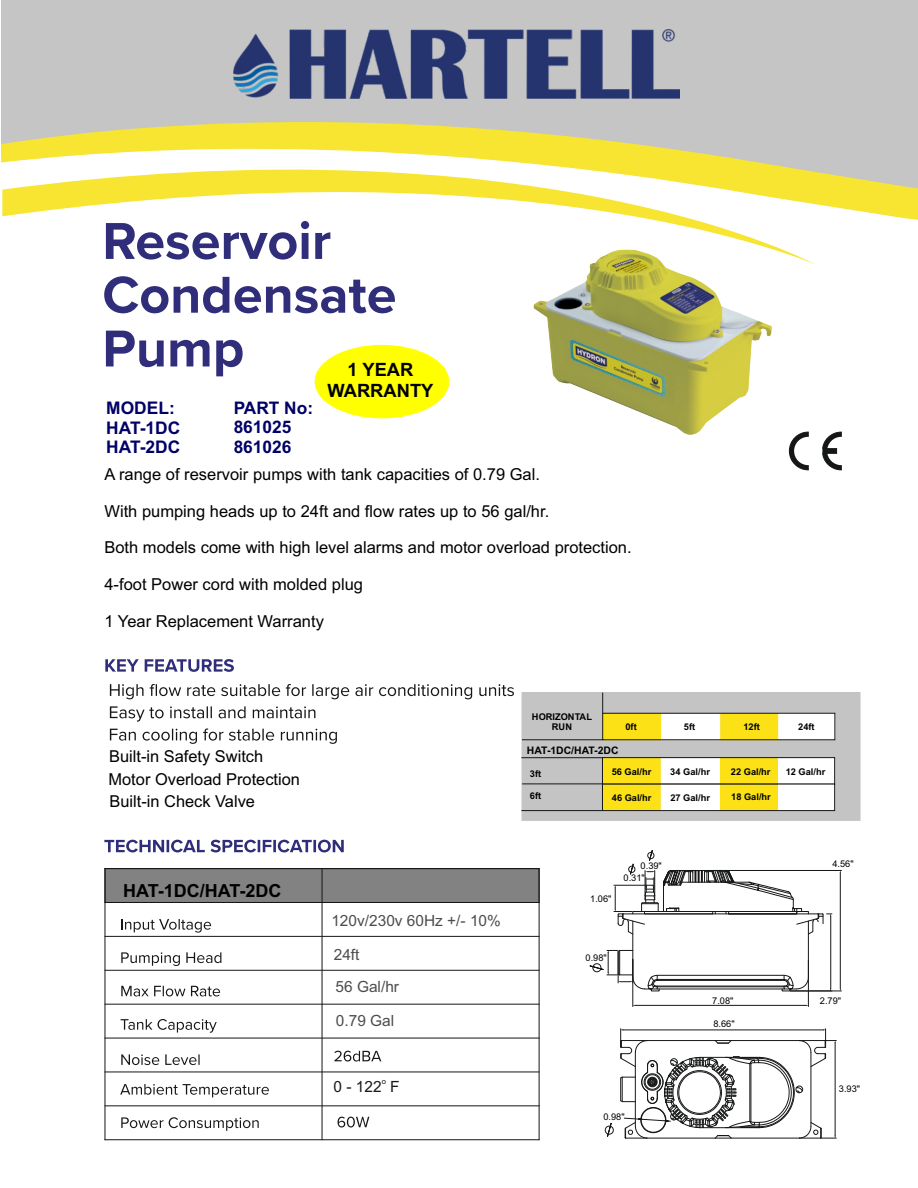
<style>
.page{position:relative;width:918px;height:1188px;background:#fff}
.page>*{position:absolute;margin:0;border:0;box-sizing:border-box;transform-origin:0 0}
.t1{font:700 18.3px/20.4px "Arial";color:#000;text-align:center}
.t2{font:700 18px "Arial";color:#000}
.t3{font:700 17.4px/19.4px "Arial";color:#006}
.t4{font:700 17.25px/19.4px "Arial";color:#006}
.t5{font:16.5px "Arial";color:#000}
.t6{font:16.35px "Arial";color:#000}
.t7{font:15.45px "Arial";color:#4d4d4d}
.t8{font:15.45px "Arial";color:#1a1a1a}
.t9{font:700 10.35px "Arial";color:#000}
.t10{font:700 9.3px/10.4px "Arial";color:#000;text-align:center}
.t11{font:9.3px/12.9px "Arial";color:#000}
.t12{font:7.8px "Arial";color:#1a1a1a}
</style>
<div class="page">
<div style="left:1px;top:0;width:917px;height:116px;background:#c5c5c5"></div>
<svg style="left:1px;top:116px;width:917px;height:104px;background:#e2da8f"></svg>
<svg style="left:2px;top:166px;width:814px;height:99px"></svg>
<img style="left:234px;top:29px;width:445px;height:69px">
<div style="left:104px;top:868px;width:435px;height:35px;background:#818281"></div>
<svg style="left:106px;top:221px;width:224px;height:39px"></svg>
<svg style="left:104px;top:276px;width:291px;height:37px"></svg>
<svg style="left:106px;top:331px;width:137px;height:45px"></svg>
<svg style="left:104px;top:840px;width:240px;height:12px"></svg>
<svg style="left:121px;top:919px;width:90px;height:14px"></svg>
<svg style="left:121px;top:952px;width:100px;height:14px"></svg>
<svg style="left:121px;top:986px;width:99px;height:10px"></svg>
<svg style="left:121px;top:1019px;width:96px;height:14px"></svg>
<svg style="left:121px;top:1054px;width:79px;height:11px"></svg>
<svg style="left:120px;top:1084px;width:149px;height:13px"></svg>
<svg style="left:121px;top:1117px;width:138px;height:14px"></svg>
<svg style="left:105px;top:659px;width:34px;height:13px"></svg>
<svg style="left:145px;top:659px;width:89px;height:13px"></svg>
<svg style="left:110px;top:684px;width:404px;height:15px"></svg>
<svg style="left:110px;top:706px;width:205px;height:16px"></svg>
<svg style="left:110px;top:728px;width:227px;height:16px"></svg>
<hr style="left:105px;top:868px;width:1px;height:272px;background:#151616">
<hr style="left:322px;top:868px;width:1px;height:272px;background:#151616">
<hr style="left:539px;top:868px;width:1px;height:272px;background:#151616">
<hr style="left:105px;top:1139px;width:435px;height:1px;background:#151616">
<hr style="left:105px;top:1105px;width:435px;height:1px;background:#151616">
<hr style="left:105px;top:1072px;width:435px;height:1px;background:#151616">
<hr style="left:105px;top:1038px;width:435px;height:1px;background:#151616">
<hr style="left:105px;top:1004px;width:435px;height:1px;background:#151616">
<hr style="left:105px;top:970px;width:435px;height:1px;background:#151616">
<hr style="left:105px;top:936px;width:435px;height:1px;background:#151616">
<hr style="left:105px;top:902px;width:435px;height:1px;background:#151616">
<hr style="left:105px;top:868px;width:435px;height:1px;background:#151616">
<img style="left:534px;top:250px;width:238px;height:185px">
<svg style="left:334px;top:1051px;width:47px;height:11px"></svg>
<svg style="left:338px;top:1117px;width:31px;height:10px"></svg>
<svg style="left:620px;top:1029px;width:216px;height:110px"></svg>
<div style="left:605px;top:1126px;width:8px;height:8px;border:1px solid #161817;border-radius:50%"></div>
<svg style="left:607px;top:1123px;width:4px;height:14px"></svg>
<hr style="left:808px;top:921px;width:1px;height:56px;background:#161817">
<hr style="left:633px;top:921px;width:1px;height:56px;background:#161817">
<hr style="left:808px;top:960px;width:1px;height:47px;background:#161817">
<hr style="left:633px;top:959px;width:1px;height:48px;background:#161817">
<hr style="left:635px;top:1005px;width:171px;height:1px;background:#161817">
<hr style="left:790px;top:991px;width:51px;height:1px;background:#161817">
<hr style="left:710px;top:870px;width:131px;height:1px;background:#161817">
<hr style="left:840px;top:873px;width:1px;height:116px;background:#161817">
<hr style="left:830px;top:916px;width:1px;height:73px;background:#161817">
<svg style="left:590px;top:950px;width:219px;height:41px"></svg>
<svg style="left:614px;top:850px;width:218px;height:84px"></svg>
<div style="left:521px;top:692px;width:340px;height:129px;background:#c4c4c5"></div>
<svg style="left:602px;top:757px;width:234px;height:54px"></svg>
<div style="left:602px;top:784px;width:233px;height:27px;border:1px solid #151616"></div>
<svg style="left:602px;top:693px;width:234px;height:48px"></svg>
<hr style="left:522px;top:739px;width:81px;height:1px;background:#151616">
<hr style="left:521px;top:757px;width:81px;height:1px;background:#151616">
<hr style="left:522px;top:783px;width:81px;height:1px;background:#151616">
<hr style="left:521px;top:810px;width:81px;height:1px;background:#151616">
<svg style="left:789px;top:432px;width:20px;height:38px"></svg>
<div style="left:794px;top:437px;width:28px;height:28px;background:#fff;border-radius:50%"></div>
<svg style="left:822px;top:432px;width:20px;height:38px"></svg>
<div style="left:315px;top:345px;width:134px;height:73px;background:#ff0;border:1px solid #ff0;border-radius:50%"></div>
<p class="t3" style="left:106px;top:400px;width:76px">MODEL:<br>HAT-1DC<br>HAT-2DC</p>
<p class="t4" style="left:234px;top:400px;width:81px">PART No:<br>861025<br>861026</p>
<p class="t1" style="left:328px;top:361px;width:107px">1 YEAR<br>WARRANTY</p>
<p class="t5" style="left:104px;top:468px;width:437px">A range of reservoir pumps with tank capacities of 0.79 Gal.</p>
<p class="t5" style="left:104px;top:505px;width:446px">With pumping heads up to 24ft and flow rates up to 56 gal/hr.</p>
<p class="t5" style="left:104px;top:541px;width:529px">Both models come with high level alarms and motor overload protection.</p>
<p class="t5" style="left:104px;top:578px;width:260px">4-foot Power cord with molded plug</p>
<p class="t5" style="left:104px;top:615px;width:221px">1 Year Replacement Warranty</p>
<p class="t6" style="left:109px;top:750px;width:156px">Built-in Safety Switch</p>
<p class="t6" style="left:109px;top:773px;width:193px">Motor Overload Protection</p>
<p class="t6" style="left:109px;top:795px;width:147px">Built-in Check Valve</p>
<p class="t2" style="left:123px;top:884px;width:160px">HAT-1DC/HAT-2DC</p>
<p class="t7" style="left:331px;top:915px;width:171px">120v/230v 60Hz +/- 10%</p>
<p class="t7" style="left:334px;top:948px;width:27px">24ft</p>
<p class="t7" style="left:336px;top:981px;width:65px">56 Gal/hr</p>
<p class="t7" style="left:336px;top:1015px;width:60px">0.79 Gal</p>
<p class="t12" style="left:382px;top:1079px;width:6px">o</p>
<p class="t8" style="left:334px;top:1081px;width:68px">0 - 122 F</p>
<p class="t10" style="left:532px;top:713px;width:61px">HORIZONTAL<br>RUN</p>
<p class="t9" style="left:527px;top:746px;width:93px">HAT-1DC/HAT-2DC</p>
<p class="t10" style="left:625px;top:723px;width:13px">0ft</p>
<p class="t10" style="left:684px;top:723px;width:13px">5ft</p>
<p class="t10" style="left:743px;top:723px;width:18px">12ft</p>
<p class="t10" style="left:798px;top:722px;width:18px">24ft</p>
<p class="t10" style="left:530px;top:770px;width:13px">3ft</p>
<p class="t10" style="left:530px;top:792px;width:13px">6ft</p>
<p class="t10" style="left:612px;top:767px;width:41px">56 Gal/hr</p>
<p class="t10" style="left:670px;top:767px;width:41px">34 Gal/hr</p>
<p class="t10" style="left:731px;top:768px;width:41px">22 Gal/hr</p>
<p class="t10" style="left:786px;top:768px;width:41px">12 Gal/hr</p>
<p class="t10" style="left:612px;top:793px;width:41px">46 Gal/hr</p>
<p class="t10" style="left:670px;top:793px;width:41px">27 Gal/hr</p>
<p class="t10" style="left:731px;top:793px;width:41px">18 Gal/hr</p>
<p class="t11" style="left:590px;top:893px;width:23px">1.06"</p>
<p class="t11" style="left:624px;top:860px;width:40px;text-indent:17px">0.39"<br>0.31"</p>
<p class="t11" style="left:586px;top:953px;width:23px">0.98"</p>
<p class="t11" style="left:603px;top:1111px;width:23px">0.98"</p>
<p class="t11" style="left:832px;top:858px;width:23px">4.56"</p>
<p class="t11" style="left:712px;top:995px;width:23px">7.08"</p>
<p class="t11" style="left:820px;top:995px;width:23px">2.79"</p>
<p class="t11" style="left:713px;top:1018px;width:23px">8.66"</p>
<p class="t11" style="left:839px;top:1083px;width:23px">3.93"</p>
</div>
